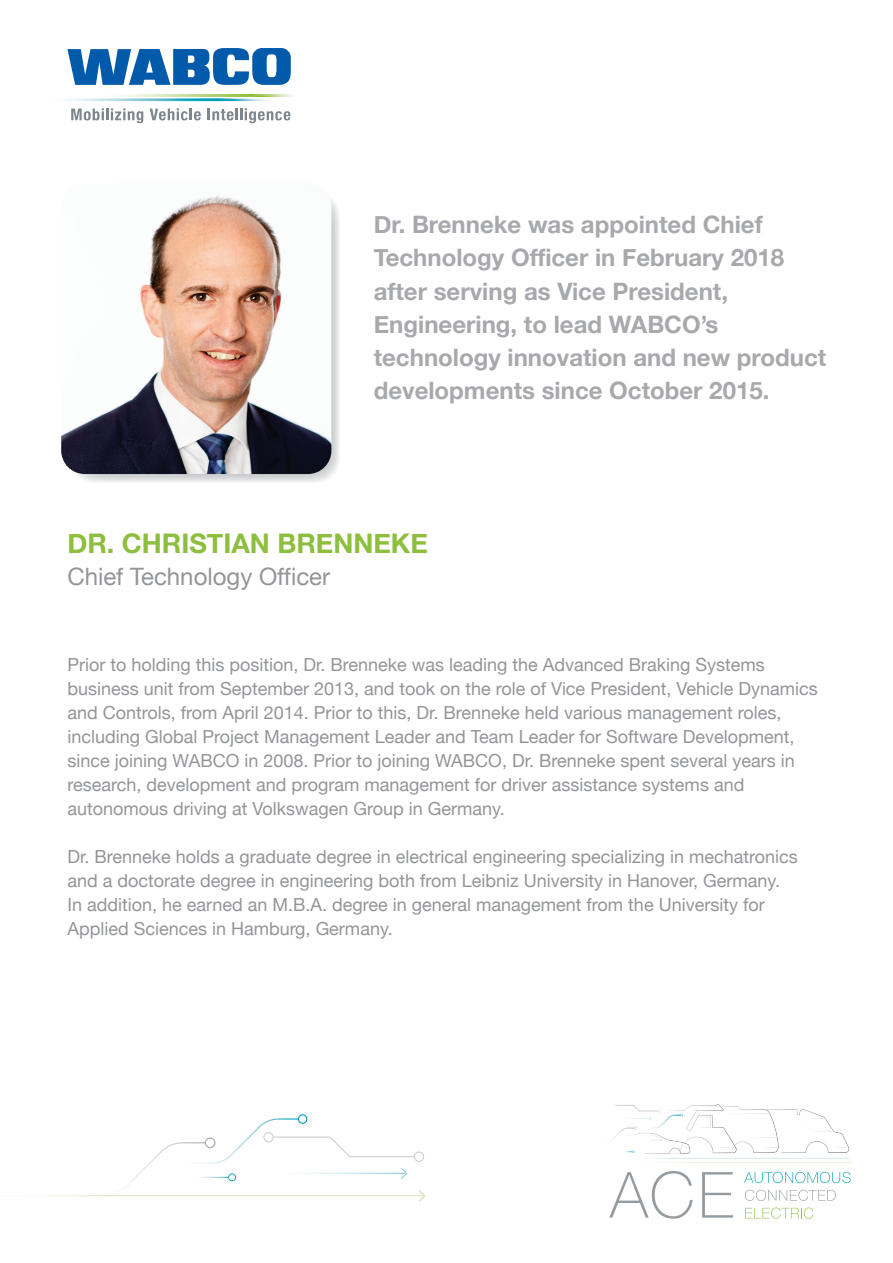
<style>
.page{position:relative;width:893px;height:1263px;background:#fff}
.page>*{position:absolute;margin:0;border:0;box-sizing:border-box;transform-origin:0 0}
.t1{font:700 27px "Helvetica Neue";color:#8dbe3e}
.t2{font:700 24px/33px "Helvetica Neue";color:#a8a9ad}
.t3{font:24px "Helvetica Neue";color:#939598}
.t4{font:18px/24px "Helvetica Neue";color:#939598}
</style>
<div class="page">
<svg style="left:744px;top:1171px;width:106px;height:11px"></svg>
<svg style="left:744px;top:1189px;width:91px;height:11px"></svg>
<svg style="left:745px;top:1207px;width:68px;height:11px"></svg>
<svg style="left:609px;top:1171px;width:83px;height:47px"></svg>
<svg style="left:702px;top:1172px;width:31px;height:45px"></svg>
<svg style="left:611px;top:1104px;width:240px;height:60px"></svg>
<svg style="left:88px;top:1114px;width:338px;height:87px"></svg>
<svg style="left:67px;top:48px;width:224px;height:37px"></svg>
<img style="left:123px;top:94px;width:169px;height:1px">
<img style="left:123px;top:95px;width:170px;height:2px">
<img style="left:78px;top:98px;width:175px;height:1px">
<img style="left:66px;top:99px;width:198px;height:2px">
<svg style="left:71px;top:108px;width:72px;height:15px"></svg>
<svg style="left:150px;top:108px;width:51px;height:12px"></svg>
<svg style="left:208px;top:108px;width:82px;height:15px"></svg>
<img style="left:70px;top:192px;width:270px;height:291px;border-radius:23px">
<img style="left:61px;top:183px;width:270px;height:291px;border-radius:23px">
<h2 class="t2" style="left:374px;top:208px;width:454px">Dr. Brenneke was appointed Chief Technology Officer in February 2018 after serving as Vice President, Engineering, to lead WABCO’s technology innovation and new product developments since October 2015.</h2>
<h1 class="t1" style="left:67px;top:526px;width:362px">DR. CHRISTIAN BRENNEKE</h1>
<h2 class="t3" style="left:67px;top:562px;width:264px">Chief Technology Officer</h2>
<p class="t4" style="left:67px;top:652px;width:751px">Prior to holding this position, Dr. Brenneke was leading the Advanced Braking Systems business unit from September 2013, and took on the role of Vice President, Vehicle Dynamics and Controls, from April 2014. Prior to this, Dr. Brenneke held various management roles, including Global Project Management Leader and Team Leader for Software Development, since joining WABCO in 2008. Prior to joining WABCO, Dr. Brenneke spent several years in research, development and program management for driver assistance systems and autonomous driving at Volkswagen Group in Germany.</p>
<p class="t4" style="left:67px;top:844px;width:732px">Dr. Brenneke holds a graduate degree in electrical engineering specializing in mechatronics and a doctorate degree in engineering both from Leibniz University in Hanover, Germany.<br>In addition, he earned an M.B.A. degree in general management from the University for Applied Sciences in Hamburg, Germany.</p>
</div>
